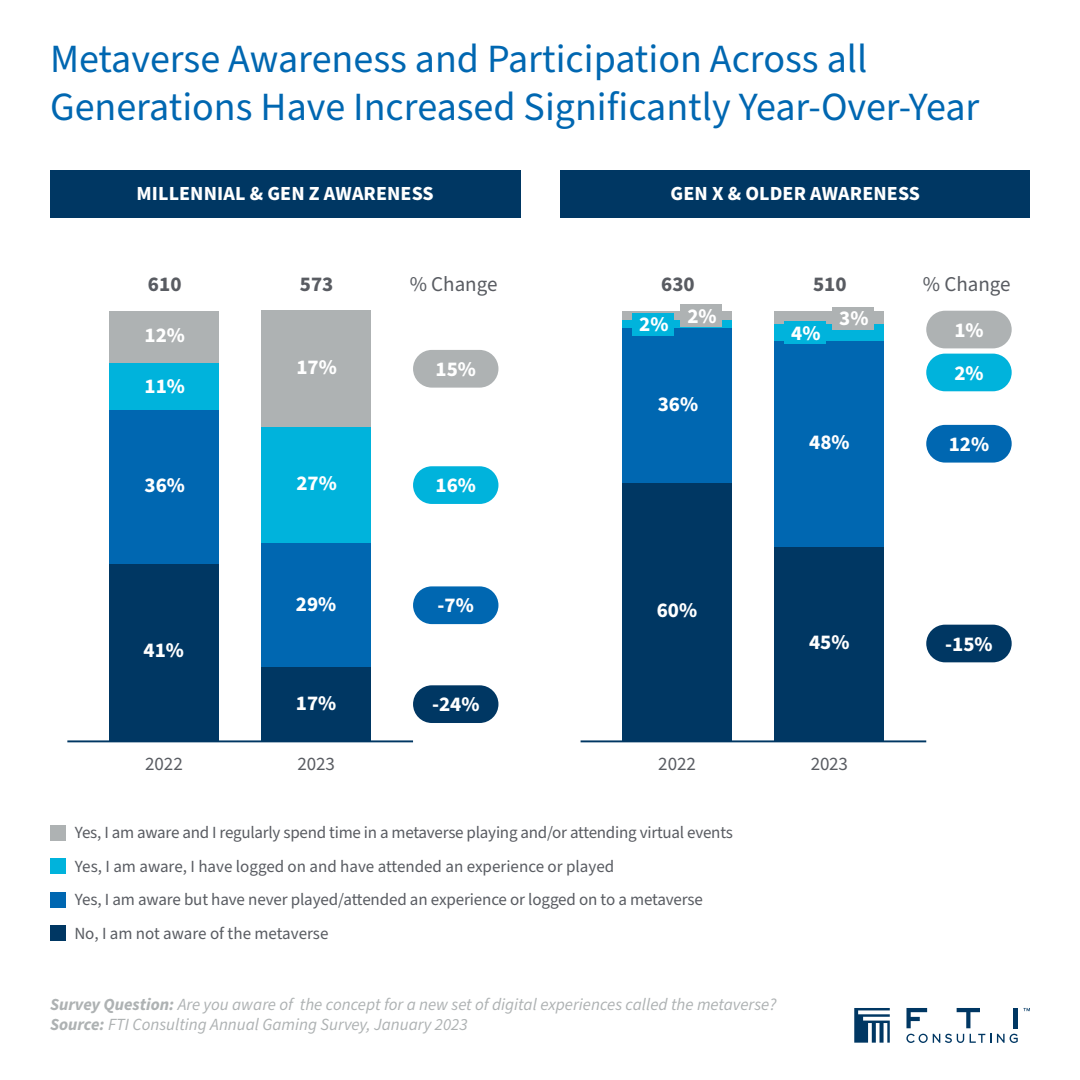
<style>
.page{position:relative;width:1080px;height:1080px;background:#fff}
.page>*{position:absolute;margin:0;border:0;box-sizing:border-box;transform-origin:0 0}
.t1{font:40px/48px "Source Sans Pro";color:#0067b1}
.t2{font:700 21px "Source Sans Pro";color:#fff}
.t3{font:21px "Source Sans Pro";color:#595c62}
.t4{font:700 21px "Source Sans Pro";color:#595c62}
.t5{font:700 20px "Source Sans Pro";letter-spacing:.005em;color:#fff}
.t6{font:19px "Source Sans Pro";letter-spacing:-.005em;color:#595c62}
.t7{font:17px/33.6px "Source Sans Pro";letter-spacing:-.01em;color:#595c62}
.t8{font:italic 17px/20.4px "Source Sans Pro";color:#aeb2b3}
.s1{font-weight:700}
</style>
<div class="page">
<div style="left:622px;top:319px;width:110px;height:9px;background:#00b3dc"></div>
<svg style="left:854px;top:1008px;width:36px;height:35px"></svg>
<svg style="left:906px;top:1034px;width:58px;height:9px"></svg>
<svg style="left:970px;top:1034px;width:21px;height:9px"></svg>
<svg style="left:997px;top:1034px;width:21px;height:9px"></svg>
<svg style="left:1023px;top:1008px;width:7px;height:3px"></svg>
<svg style="left:957px;top:1008px;width:23px;height:20px"></svg>
<hr style="left:1014px;top:1008px;width:4px;height:20px;background:#003763">
<svg style="left:906px;top:1008px;width:21px;height:20px"></svg>
<div style="left:50px;top:926px;width:16px;height:15px;background:#003763"></div>
<div style="left:50px;top:825px;width:16px;height:15px;background:#aeb2b3"></div>
<div style="left:50px;top:859px;width:16px;height:15px;background:#00b3dc"></div>
<div style="left:50px;top:892px;width:16px;height:16px;background:#0067b1"></div>
<div style="left:774px;top:341px;width:110px;height:206px;background:#0067b1"></div>
<div style="left:774px;top:547px;width:110px;height:193px;background:#003763"></div>
<div style="left:622px;top:328px;width:110px;height:155px;background:#0067b1"></div>
<div style="left:622px;top:311px;width:110px;height:8px;background:#aeb2b3"></div>
<div style="left:622px;top:483px;width:110px;height:258px;background:#003763"></div>
<div style="left:50px;top:170px;width:470px;height:47px;background:#003763"></div>
<div style="left:560px;top:170px;width:470px;height:47px;background:#003763"></div>
<hr style="left:67px;top:740px;width:346px;height:2px;background:#003763">
<div style="left:109px;top:410px;width:110px;height:154px;background:#0067b1"></div>
<div style="left:109px;top:362px;width:110px;height:48px;background:#00b3dc"></div>
<div style="left:109px;top:311px;width:110px;height:51px;background:#aeb2b3"></div>
<div style="left:261px;top:543px;width:110px;height:125px;background:#0067b1"></div>
<div style="left:261px;top:668px;width:110px;height:73px;background:#003763"></div>
<div style="left:109px;top:564px;width:110px;height:177px;background:#003763"></div>
<div style="left:261px;top:427px;width:110px;height:116px;background:#00b3dc"></div>
<div style="left:261px;top:311px;width:110px;height:116px;background:#aeb2b3"></div>
<div style="left:413px;top:685px;width:85px;height:38px;background:#003763;border-radius:19px"></div>
<div style="left:413px;top:586px;width:85px;height:38px;background:#0067b1;border-radius:19px"></div>
<div style="left:413px;top:466px;width:85px;height:38px;background:#00b3dc;border-radius:19px"></div>
<div style="left:413px;top:350px;width:85px;height:38px;background:#aeb2b3;border-radius:19px"></div>
<hr style="left:581px;top:740px;width:345px;height:2px;background:#003763">
<div style="left:926px;top:625px;width:86px;height:37px;background:#003763;border-radius:19px"></div>
<div style="left:926px;top:425px;width:86px;height:38px;background:#0067b1;border-radius:19px"></div>
<div style="left:926px;top:354px;width:86px;height:37px;background:#00b3dc;border-radius:19px"></div>
<div style="left:926px;top:311px;width:86px;height:37px;background:#aeb2b3;border-radius:19px"></div>
<div style="left:681px;top:305px;width:41px;height:22px;background:#aeb2b3"></div>
<div style="left:632px;top:313px;width:42px;height:23px;background:#00b3dc"></div>
<div style="left:774px;top:323px;width:110px;height:18px;background:#00b3dc"></div>
<div style="left:774px;top:311px;width:110px;height:13px;background:#aeb2b3"></div>
<div style="left:832px;top:307px;width:42px;height:23px;background:#aeb2b3"></div>
<div style="left:784px;top:321px;width:42px;height:23px;background:#00b3dc"></div>
<h1 class="t1" style="left:50px;top:36px;width:931px">Metaverse Awareness and Participation Across all<br>Generations Have Increased Significantly Year-Over-Year</h1>
<p class="t5" style="left:137px;top:180px;width:299px">MILLENNIAL &amp; GEN Z AWARENESS</p>
<p class="t5" style="left:670px;top:180px;width:251px">GEN X &amp; OLDER AWARENESS</p>
<p class="t4" style="left:148px;top:269px;width:35px">610</p>
<p class="t4" style="left:300px;top:269px;width:35px">573</p>
<p class="t3" style="left:410px;top:270px;width:89px">% Change</p>
<p class="t2" style="left:145px;top:321px;width:42px">12%</p>
<p class="t2" style="left:145px;top:371px;width:42px">11%</p>
<p class="t2" style="left:145px;top:470px;width:42px">36%</p>
<p class="t2" style="left:144px;top:636px;width:42px">41%</p>
<p class="t6" style="left:145px;top:751px;width:39px">2022</p>
<p class="t2" style="left:296px;top:353px;width:42px">17%</p>
<p class="t2" style="left:436px;top:355px;width:42px">15%</p>
<p class="t2" style="left:296px;top:469px;width:42px">27%</p>
<p class="t2" style="left:436px;top:471px;width:42px">16%</p>
<p class="t2" style="left:296px;top:590px;width:42px">29%</p>
<p class="t2" style="left:438px;top:591px;width:38px">-7%</p>
<p class="t2" style="left:296px;top:688px;width:42px">17%</p>
<p class="t2" style="left:432px;top:690px;width:49px">-24%</p>
<p class="t6" style="left:297px;top:751px;width:39px">2023</p>
<p class="t4" style="left:661px;top:269px;width:35px">630</p>
<p class="t4" style="left:813px;top:269px;width:35px">510</p>
<p class="t3" style="left:923px;top:270px;width:89px">% Change</p>
<p class="t2" style="left:639px;top:306px;width:79px">2% 2%</p>
<p class="t2" style="left:839px;top:304px;width:31px">3%</p>
<p class="t2" style="left:791px;top:318px;width:31px">4%</p>
<p class="t2" style="left:658px;top:390px;width:42px">36%</p>
<p class="t2" style="left:657px;top:596px;width:42px">60%</p>
<p class="t6" style="left:658px;top:751px;width:39px">2022</p>
<p class="t2" style="left:809px;top:428px;width:42px">48%</p>
<p class="t2" style="left:809px;top:628px;width:42px">45%</p>
<p class="t6" style="left:811px;top:751px;width:39px">2023</p>
<p class="t2" style="left:954px;top:315px;width:31px">1%</p>
<p class="t2" style="left:954px;top:358px;width:31px">2%</p>
<p class="t2" style="left:949px;top:430px;width:42px">12%</p>
<p class="t2" style="left:945px;top:629px;width:49px">-15%</p>
<p class="t7" style="left:75px;top:816px;width:659px">Yes, I am aware and I regularly spend time in a metaverse playing and/or attending virtual events<br>Yes, I am aware, I have logged on and have attended an experience or played<br>Yes, I am aware but have never played/attended an experience or logged on to a metaverse</p>
<p class="t7" style="left:74px;top:918px;width:256px">No, I am not aware of the metaverse</p>
<p class="t8" style="left:50px;top:994px;width:728px"><span class="s1">Survey Question:</span> Are you aware of the concept for a new set of digital experiences called the metaverse?<br><span class="s1">Source:</span> FTI Consulting Annual Gaming Survey, January 2023</p>
</div>
